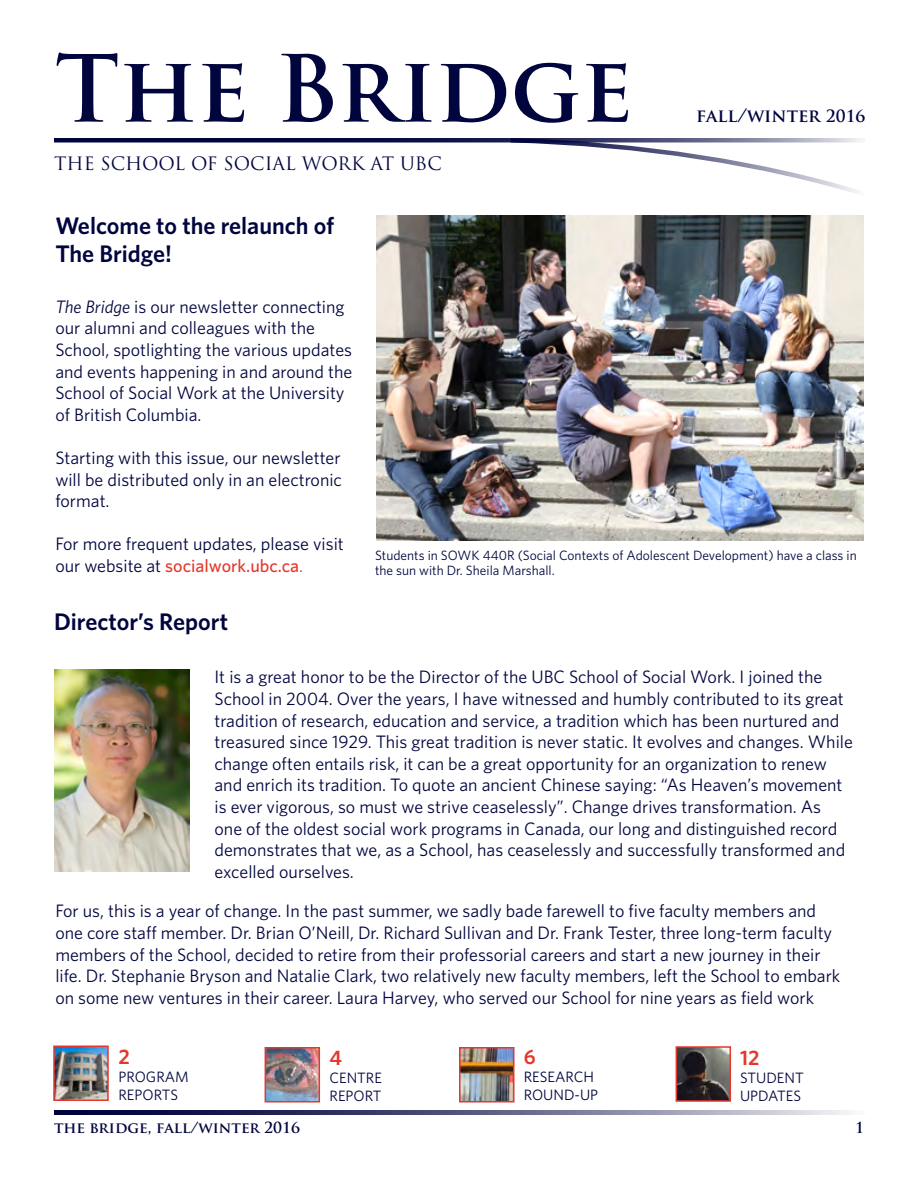
<style>
.page{position:relative;width:918px;height:1188px;background:#fff}
.page>*{position:absolute;margin:0;border:0;box-sizing:border-box;transform-origin:0 0}
.t1{font:700 90px "Trajan Pro";color:#00053e}
.t2{font:600 24px/28.8px "Whitney";color:#00053e}
.t3{font:600 21px "Whitney";color:#e4382e}
.t4{font:18px/21.6px "Whitney";color:#00053e}
.t5{font:18px "Trajan Pro";color:#00053e}
.t6{font:700 18px "Trajan Pro";color:#00053e}
.t7{font:15px/18px "Whitney";color:#00053e}
.t8{font:700 15px "Trajan Pro";color:#00053e}
.t9{font:13.5px/15px "Whitney";color:#00053e}
.s1{font-size:16.5px}
.s2{font-style:italic}
.s3{font-weight:500;color:#e4382e}
.s4{color:#e4382e}
</style>
<div class="page">
<svg style="left:54px;top:1110px;width:796px;height:4px;background:#5d6084"></svg>
<svg style="left:54px;top:138px;width:809px;height:55px"></svg>
<img style="left:54px;top:669px;width:135px;height:203px">
<img style="left:376px;top:216px;width:488px;height:325px">
<img style="left:462px;top:1050px;width:49px;height:49px">
<div style="left:459px;top:1047px;width:55px;height:55px;border:2px solid #e4382e"></div>
<img style="left:56px;top:1049px;width:50px;height:49px">
<div style="left:53px;top:1046px;width:56px;height:55px;border:2px solid #e4382e"></div>
<img style="left:679px;top:1049px;width:49px;height:50px">
<div style="left:676px;top:1046px;width:55px;height:56px;border:2px solid #e4382e"></div>
<img style="left:268px;top:1050px;width:49px;height:49px">
<div style="left:265px;top:1047px;width:55px;height:55px;border:2px solid #e4382e"></div>
<h1 class="t1" style="left:55px;top:33px;width:579px">The Bridge</h1>
<p class="t5" style="left:54px;top:152px;width:389px">THE SCHOOL OF SOCIAL WORK AT UBC</p>
<p class="t6" style="left:696px;top:104px;width:171px">fall/winter <span class="s1">2016</span></p>
<h2 class="t2" style="left:55px;top:210px;width:280px">Welcome to the relaunch of<br>The Bridge!</h2>
<p class="t4" style="left:55px;top:295px;width:298px"><span class="s2">The Bridge</span> is our newsletter connecting our alumni and colleagues with the School, spotlighting the various updates and events happening in and around the School of Social Work at the University of British Columbia.</p>
<p class="t4" style="left:55px;top:447px;width:288px;text-align:justify">Starting with this issue, our newsletter will be distributed only in an electronic format.</p>
<p class="t4" style="left:55px;top:533px;width:290px">For more frequent updates, please visit our website at <span class="s3">socialwork.ubc.ca</span><span class="s4">.</span></p>
<h2 class="t2" style="left:54px;top:606px;width:176px">Director’s Report</h2>
<p class="t9" style="left:375px;top:547px;width:483px">Students in SOWK 440R (Social Contexts of Adolescent Development) have a class in the sun with Dr. Sheila Marshall.</p>
<p class="t4" style="left:215px;top:666px;width:640px">It is a great honor to be the Director of the UBC School of Social Work. I joined the School in 2004. Over the years, I have witnessed and humbly contributed to its great tradition of research, education and service, a tradition which has been nurtured and treasured since 1929. This great tradition is never static. It evolves and changes. While change often entails risk, it can be a great opportunity for an organization to renew and enrich its tradition. To quote an ancient Chinese saying: “As Heaven’s movement is ever vigorous, so must we strive ceaselessly”. Change drives transformation. As one of the oldest social work programs in Canada, our long and distinguished record demonstrates that we, as a School, has ceaselessly and successfully transformed and excelled ourselves.</p>
<p class="t4" style="left:55px;top:900px;width:786px">For us, this is a year of change. In the past summer, we sadly bade farewell to five faculty members and one core staff member. Dr. Brian O’Neill, Dr. Richard Sullivan and Dr. Frank Tester, three long-term faculty members of the School, decided to retire from their professorial careers and start a new journey in their life. Dr. Stephanie Bryson and Natalie Clark, two relatively new faculty members, left the School to embark on some new ventures in their career. Laura Harvey, who served our School for nine years as field work</p>
<p class="t3" style="left:118px;top:1043px;width:13px">2</p>
<p class="t7" style="left:118px;top:1067px;width:72px">PROGRAM<br>REPORTS</p>
<p class="t3" style="left:330px;top:1043px;width:14px">4</p>
<p class="t7" style="left:330px;top:1068px;width:54px">CENTRE<br>REPORT</p>
<p class="t3" style="left:524px;top:1043px;width:13px">6</p>
<p class="t7" style="left:524px;top:1067px;width:76px">RESEARCH<br>ROUND-UP</p>
<p class="t3" style="left:740px;top:1043px;width:21px">12</p>
<p class="t7" style="left:740px;top:1068px;width:65px">STUDENT<br>UPDATES</p>
<p class="t8" style="left:54px;top:1118px;width:248px">the bridge, fall/winter 2016</p>
<p class="t8" style="left:855px;top:1118px;width:10px">1</p>
</div>
